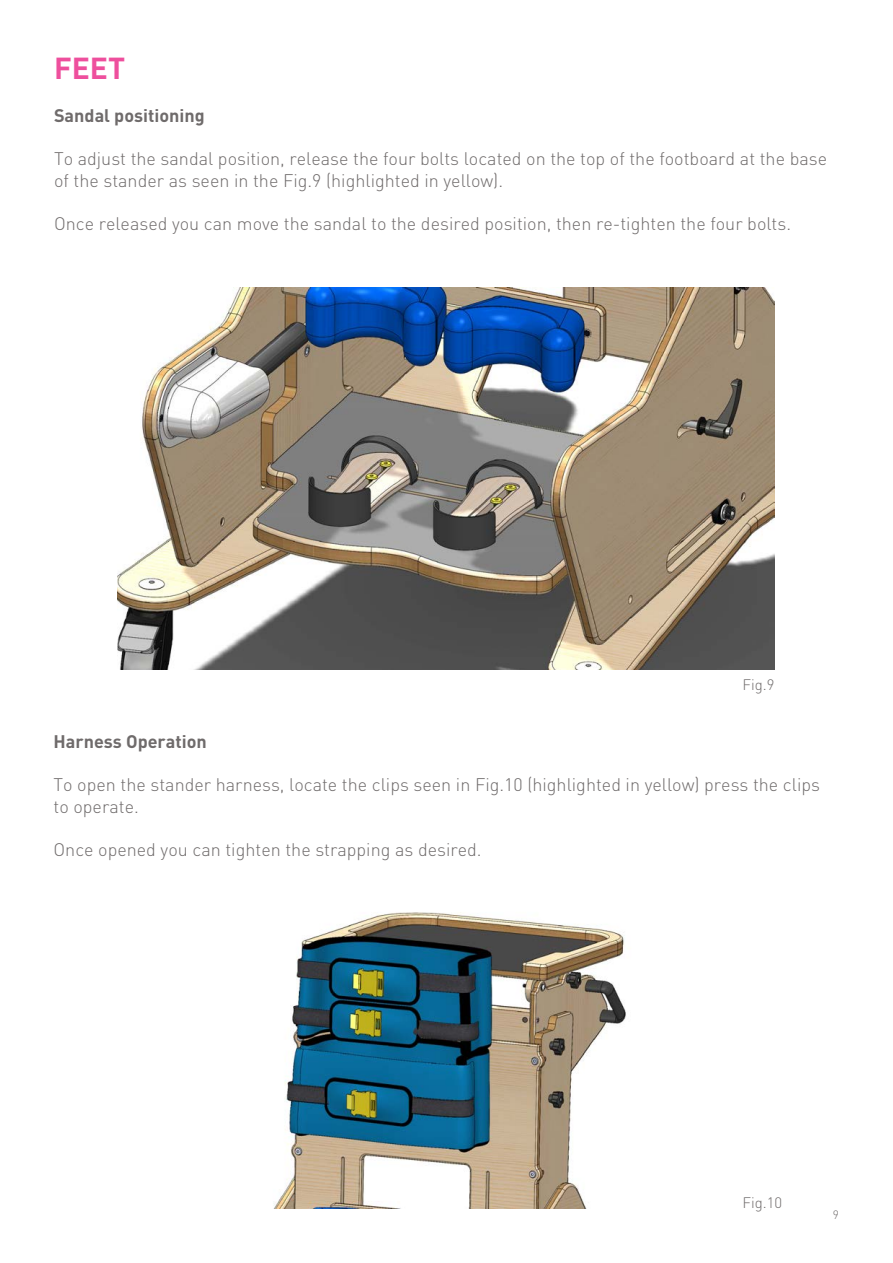
<style>
.page{position:relative;width:893px;height:1263px;background:#fff}
.page>*{position:absolute;margin:0;border:0;box-sizing:border-box;transform-origin:0 0}
.t1{font:700 30px "RPDIN";color:#ee4f9d}
.t2{font:300 18px/21.6px "RPDIN";color:#6f6b6b}
.t3{font:700 18px "RPDIN";color:#6f6b6b}
.t4{font:300 15px "RPDIN";color:#6f6b6b}
.t5{font:300 12px "RPDIN";color:#6f6b6b}
</style>
<div class="page">
<img style="left:118px;top:288px;width:657px;height:381px">
<img style="left:273px;top:912px;width:353px;height:296px">
<p class="t1" style="left:54px;top:48px;width:73px">FEET</p>
<p class="t3" style="left:54px;top:104px;width:152px">Sandal positioning</p>
<p class="t2" style="left:54px;top:148px;width:775px">To adjust the sandal position, release the four bolts located on the top of the footboard at the base of the stander as seen in the Fig.9 (highlighted in yellow).</p>
<p class="t2" style="left:54px;top:213px;width:739px">Once released you can move the sandal to the desired position, then re-tighten the four bolts.</p>
<p class="t4" style="left:742px;top:675px;width:34px">Fig.9</p>
<p class="t3" style="left:54px;top:730px;width:155px">Harness Operation</p>
<p class="t2" style="left:54px;top:774px;width:768px">To open the stander harness, locate the clips seen in Fig.10 (highlighted in yellow) press the clips to operate.</p>
<p class="t2" style="left:54px;top:839px;width:430px">Once opened you can tighten the strapping as desired.</p>
<p class="t4" style="left:742px;top:1193px;width:41px">Fig.10</p>
<p class="t5" style="left:833px;top:1207px;width:8px">9</p>
</div>
